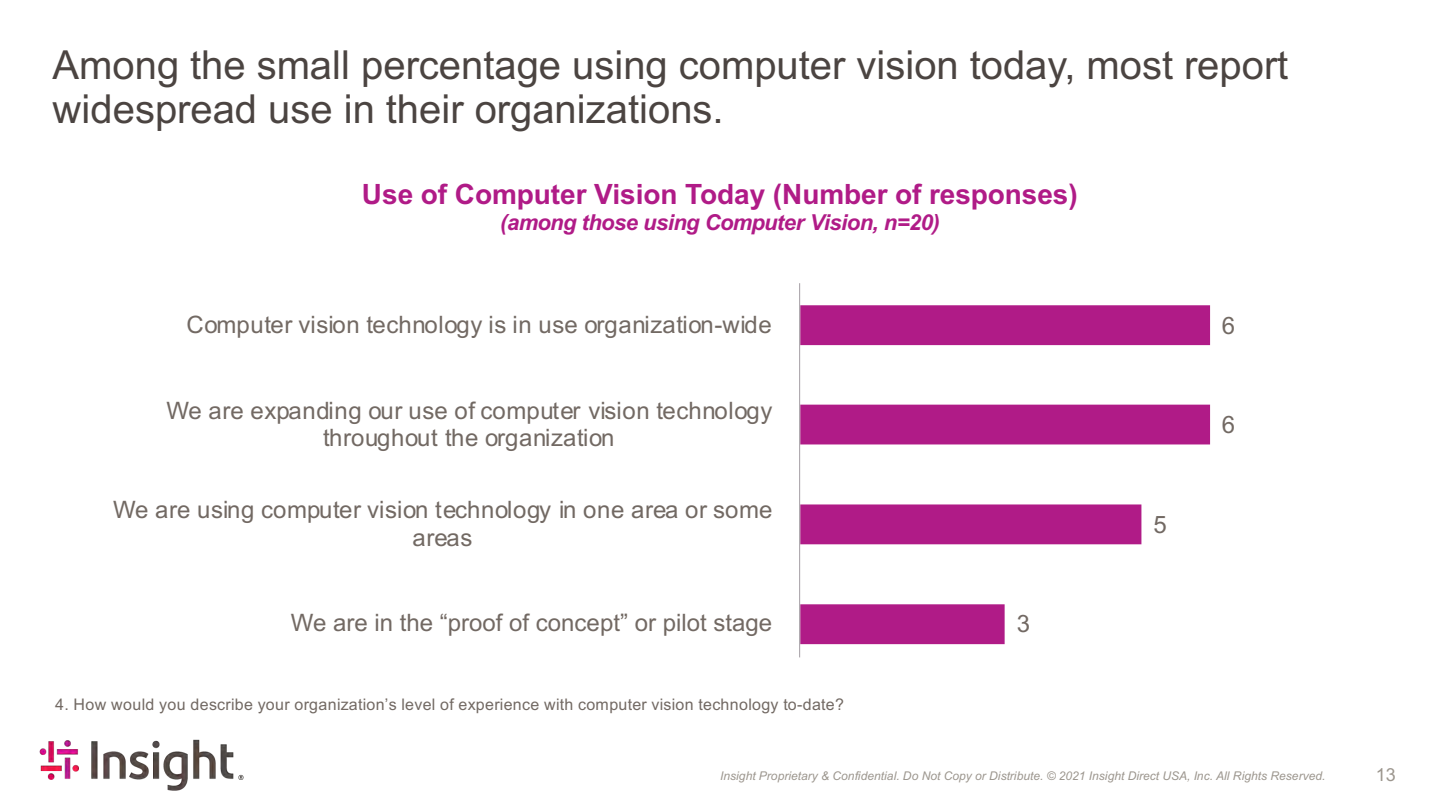
<style>
.page{position:relative;width:1440px;height:810px;background:#fff}
.page>*{position:absolute;margin:0;border:0;box-sizing:border-box;transform-origin:0 0}
.t1{font:40px/44.2px "Arial";color:#4b4441}
.t2{font:700 28px "Arial";letter-spacing:-.005em;color:#b01b87}
.t3{font:24px/27.4px "Arial";letter-spacing:.025em;color:#726963;text-align:center}
.t4{font:24px/27.8px "Arial";color:#726963;text-align:center}
.t5{font:italic 700 22px "Arial";letter-spacing:-.03em;color:#b01b87}
.t6{font:18px "Arial";color:#9c968e}
.t7{font:16px "Arial";letter-spacing:.02em;color:#726963}
.t8{font:italic 12px "Arial";letter-spacing:.005em;color:#9c968e}
</style>
<div class="page">
<img style="left:39px;top:739px;width:205px;height:52px">
<svg style="left:800px;top:305px;width:410px;height:339px"></svg>
<hr style="left:799px;top:283px;width:1px;height:374px;background:#a39da3">
<h1 class="t1" style="left:53px;top:43px;width:1237px">Among the small percentage using computer vision today, most report widespread use in their organizations.</h1>
<p class="t2" style="left:362px;top:179px;width:717px">Use of Computer Vision Today (Number of responses)</p>
<p class="t5" style="left:500px;top:210px;width:441px">(among those using Computer Vision, n=20)</p>
<p class="t3" style="left:186px;top:311px;width:587px">Computer vision technology is in use organization-wide</p>
<p class="t3" style="left:166px;top:397px;width:607px">We are expanding our use of computer vision technology throughout the organization</p>
<p class="t4" style="left:113px;top:496px;width:661px">We are using computer vision technology in one area or some areas</p>
<p class="t4" style="left:291px;top:609px;width:483px">We are in the “proof of concept” or pilot stage</p>
<p class="t7" style="left:55px;top:696px;width:790px">4. How would you describe your organization’s level of experience with computer vision technology to-date?</p>
<p class="t4" style="left:1017px;top:610px;width:15px">3</p>
<p class="t4" style="left:1154px;top:511px;width:15px">5</p>
<p class="t4" style="left:1222px;top:311px;width:15px">6</p>
<p class="t4" style="left:1222px;top:411px;width:15px">6</p>
<p class="t8" style="left:720px;top:770px;width:607px">Insight Proprietary &amp; Confidential. Do Not Copy or Distribute. © 2021 Insight Direct USA, Inc. All Rights Reserved.</p>
<p class="t6" style="left:1376px;top:765px;width:22px">13</p>
</div>
